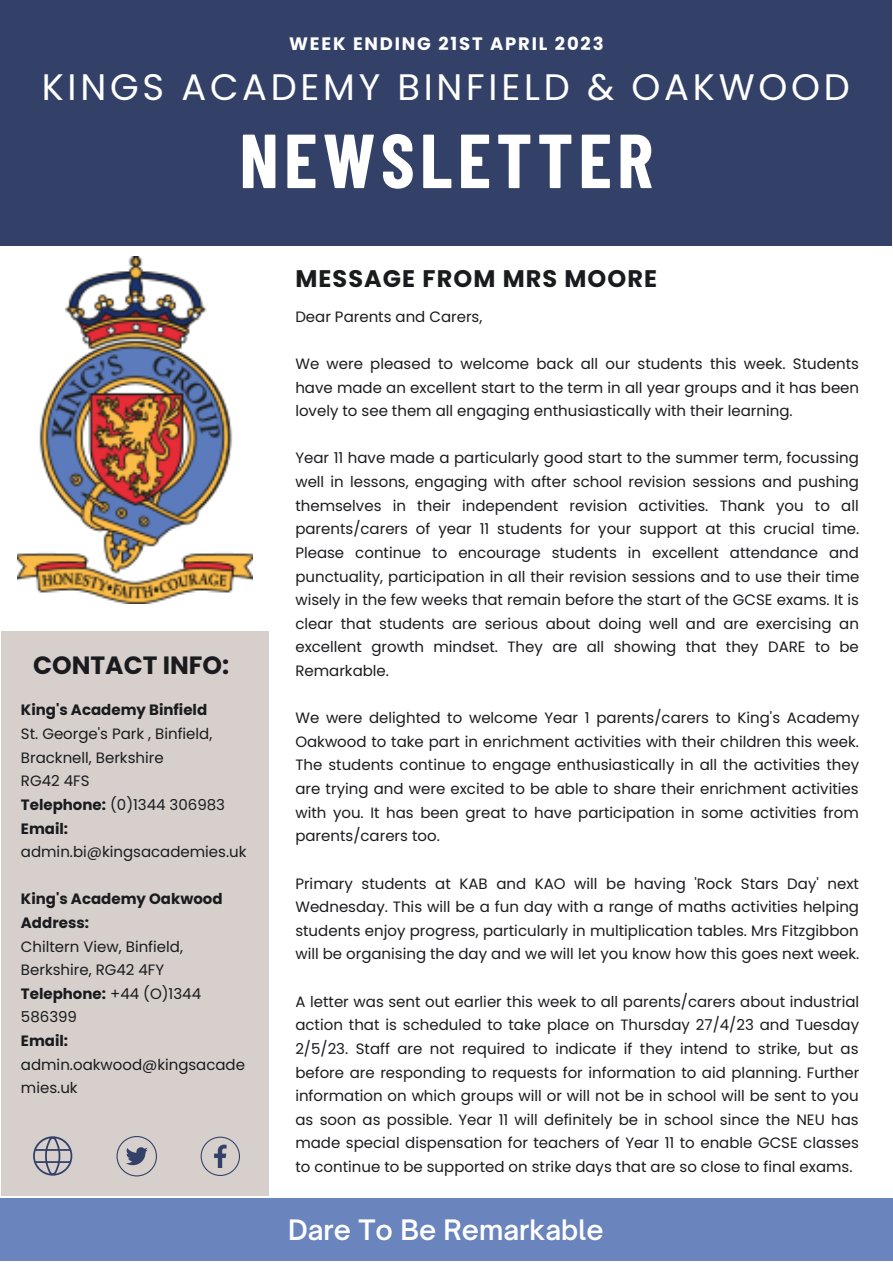
<style>
.page{position:relative;width:893px;height:1264px;background:#fff}
.page>*{position:absolute;margin:0;border:0;box-sizing:border-box;transform-origin:0 0}
.t1{font:700 76.35px "Barlow Condensed";letter-spacing:.07em;color:#fff}
.t2{font:36.9px "Poppins";letter-spacing:.1em;color:#fff}
.t3{font:600 27px "Open Sauce One";color:#fff}
.t4{font:700 25.05px "Poppins";color:#1a1b1e}
.t5{font:700 24px "Poppins";letter-spacing:.045em;color:#1a1b1e}
.t6{font:700 18px "Poppins";letter-spacing:.1em;color:#fff}
.t7{font:15px/23.5px "Poppins";color:#1a1b1e;text-align:justify}
.t8{font:700 15px/23.5px "Poppins";color:#1a1b1e}
.s1{font-weight:700}
</style>
<div class="page">
<img style="left:18px;top:256px;width:234px;height:347px">
<div style="left:1px;top:631px;width:268px;height:564px;background:#d6cfcc"></div>
<div style="left:0;top:0;width:891px;height:246px;background:#334168"></div>
<svg style="left:33px;top:1136px;width:39px;height:39px"></svg>
<svg style="left:116px;top:1136px;width:41px;height:40px"></svg>
<svg style="left:201px;top:1136px;width:39px;height:39px"></svg>
<div style="left:0;top:1198px;width:892px;height:62px;background:#6a84be"></div>
<p class="t6" style="left:289px;top:31px;width:316px">WEEK ENDING 21ST APRIL 2023</p>
<h2 class="t2" style="left:42px;top:61px;width:809px">KINGS ACADEMY BINFIELD &amp; OAKWOOD</h2>
<h1 class="t1" style="left:239px;top:112px;width:415px">NEWSLETTER</h1>
<h3 class="t4" style="left:33px;top:647px;width:198px">CONTACT INFO:</h3>
<p class="t8" style="left:21px;top:698px;width:188px">King's Academy Binfield</p>
<p class="t7" style="left:21px;top:722px;width:206px;text-align:left">St. George's Park , Binfield,<br>Bracknell, Berkshire<br>RG42 4FS<br><span class="s1">Telephone:</span> (0)1344 306983<br><span class="s1">Email:</span></p>
<p class="t7" style="left:21px;top:840px;width:227px">admin.bi@kingsacademies.uk</p>
<p class="t8" style="left:21px;top:887px;width:203px">King's Academy Oakwood<br>Address:</p>
<p class="t7" style="left:21px;top:934px;width:182px;text-align:left">Chiltern View, Binfield,<br>Berkshire, RG42 4FY<br><span class="s1">Telephone:</span> +44 (O)1344<br>586399</p>
<p class="t8" style="left:21px;top:1029px;width:49px">Email:</p>
<p class="t7" style="left:21px;top:1052px;width:226px">admin.oakwood@kingsacade mies.uk</p>
<h3 class="t5" style="left:295px;top:261px;width:363px">MESSAGE FROM MRS MOORE</h3>
<p class="t7" style="left:295px;top:305px;width:188px">Dear Parents and Carers,</p>
<p class="t7" style="left:295px;top:352px;width:565px">We were pleased to welcome back all our students this week. Students have made an excellent start to the term in all year groups and it has been lovely to see them all engaging enthusiastically with their learning.</p>
<p class="t7" style="left:295px;top:446px;width:565px">Year 11 have made a particularly good start to the summer term, focussing well in lessons, engaging with after school revision sessions and pushing themselves in their independent revision activities. Thank you to all parents/carers of year 11 students for your support at this crucial time.<br>Please continue to encourage students in excellent attendance and punctuality, participation in all their revision sessions and to use their time wisely in the few weeks that remain before the start of the GCSE exams. It is clear that students are serious about doing well and are exercising an excellent growth mindset. They are all showing that they DARE to be Remarkable.</p>
<p class="t7" style="left:295px;top:706px;width:565px">We were delighted to welcome Year 1 parents/carers to King's Academy Oakwood to take part in enrichment activities with their children this week.<br>The students continue to engage enthusiastically in all the activities they are trying and were excited to be able to share their enrichment activities with you. It has been great to have participation in some activities from parents/carers too.</p>
<p class="t7" style="left:295px;top:871px;width:565px">Primary students at KAB and KAO will be having 'Rock Stars Day' next Wednesday. This will be a fun day with a range of maths activities helping students enjoy progress, particularly in multiplication tables. Mrs Fitzgibbon will be organising the day and we will let you know how this goes next week.</p>
<p class="t7" style="left:295px;top:989px;width:565px">A letter was sent out earlier this week to all parents/carers about industrial action that is scheduled to take place on Thursday 27/4/23 and Tuesday 2/5/23. Staff are not required to indicate if they intend to strike, but as before are responding to requests for information to aid planning. Further information on which groups will or will not be in school will be sent to you as soon as possible. Year 11 will definitely be in school since the NEU has made special dispensation for teachers of Year 11 to enable GCSE classes to continue to be supported on strike days that are so close to final exams.</p>
<h3 class="t3" style="left:288px;top:1212px;width:317px">Dare To Be Remarkable</h3>
</div>
